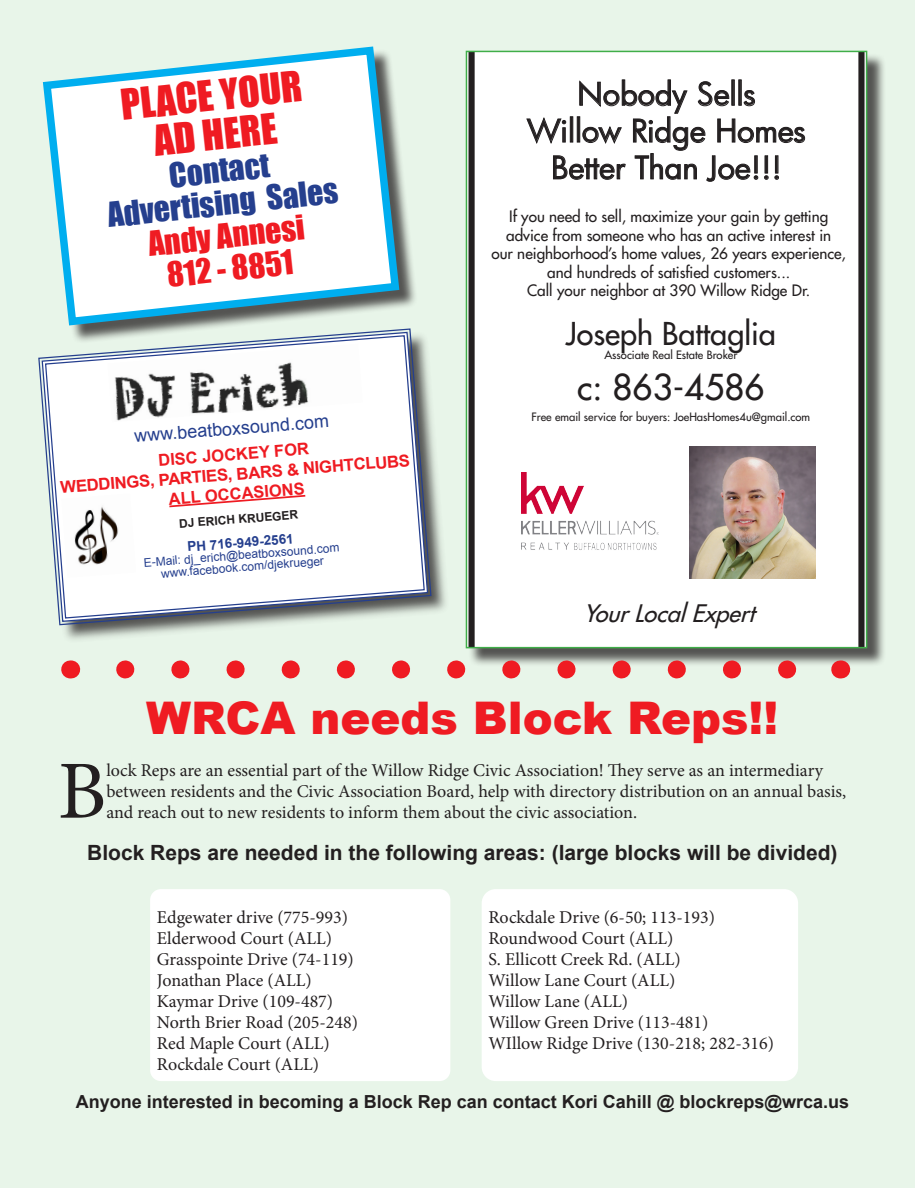
<style>
.page{position:relative;width:918px;height:1188px;background:#fff}
.page>*{position:absolute;margin:0;border:0;box-sizing:border-box;transform-origin:0 0}
.t1{font:82.65px "Minion Pro";color:#231f20}
.t2{font:900 45px "Arial";color:#ef1b22}
.t3{font:39px "Impact";color:#ef1b22}
.t4{font:500 34.8px "Futura Std";color:#231f20}
.t5{font:31.5px "Impact";color:#253f8e}
.t6{font:31.5px "Impact";color:#ef1b22}
.t7{font:30.6px/36.8px "Futura";color:#231f20;text-align:center}
.t8{font:500 30.6px "Futura Std";color:#231f20}
.t9{font:italic 500 23.55px "Futura Std";color:#231f20}
.t10{font:700 21px "Arial";color:#231f20}
.t11{font:18px/21px "Minion Pro";color:#231f20}
.t12{font:700 18px "Arial";color:#231f20}
.t13{font:18px "Arial";color:#253f8e}
.t14{font:700 16.5px "Arial";color:#ef1b22}
.t15{font:500 15.3px/18.5px "Futura Std";color:#231f20;text-align:center}
.t16{font:700 13.5px "Arial";color:#253f8e}
.t17{font:12px "Arial";color:#253f8e}
.t18{font:700 12px "Arial";color:#231f20}
.t19{font:500 11.25px "Futura Std";color:#231f20}
</style>
<div class="page">
<div style="left:0;top:0;width:914px;height:1188px;background:#e8f5e9"></div>
<div style="left:150px;top:889px;width:300px;height:192px;background:#fff;border-radius:11px"></div>
<div style="left:482px;top:889px;width:316px;height:192px;background:#fff;border-radius:14px"></div>
<div style="left:41px;top:331px;width:409px;height:313px;background:#231f20;opacity:.75"></div>
<svg style="left:38px;top:331px;width:394px;height:295px"></svg>
<svg style="left:41px;top:331px;width:388px;height:292px"></svg>
<svg style="left:44px;top:334px;width:381px;height:285px;background:#c0c6cd"></svg>
<img style="left:107px;top:344px;width:256px;height:64px">
<div style="left:55px;top:408px;width:365px;height:190px;background:#fff"></div>
<svg style="left:168px;top:494px;width:139px;height:14px;background:#fce3e4"></svg>
<img style="left:61px;top:493px;width:75px;height:85px">
<div style="left:46px;top:49px;width:372px;height:294px;background:#231f20;opacity:.75"></div>
<svg style="left:42px;top:46px;width:361px;height:284px;background:#ddedf0"></svg>
<div style="left:468px;top:53px;width:418px;height:614px;background:#231f20;opacity:.75"></div>
<div style="left:469px;top:54px;width:395px;height:591px;background:#fff"></div>
<svg style="left:526px;top:79px;width:280px;height:103px;background:#e2e1e2"></svg>
<img style="left:690px;top:447px;width:126px;height:131px">
<img style="left:522px;top:472px;width:137px;height:81px">
<div style="left:466px;top:51px;width:401px;height:597px;border:2px solid #40ae49"></div>
<svg style="left:125px;top:660px;width:688px;height:18px"></svg>
<svg style="left:70px;top:660px;width:1px;height:18px"></svg>
<svg style="left:840px;top:660px;width:1px;height:18px"></svg>
<p class="t3" style="left:118px;top:75px;width:183px;rotate:-6deg">PLACE YOUR</p>
<p class="t3" style="left:151px;top:111px;width:125px;rotate:-6deg">AD HERE</p>
<p class="t5" style="left:167px;top:151px;width:102px;rotate:-6deg">Contact</p>
<p class="t5" style="left:105px;top:191px;width:233px;rotate:-6deg">Advertising Sales</p>
<p class="t6" style="left:146px;top:219px;width:159px;rotate:-6deg">Andy Annesi</p>
<p class="t6" style="left:164px;top:251px;width:128px;rotate:-6deg">812 - 8851</p>
<p class="t13" style="left:134px;top:424px;width:197px;rotate:-4deg">www.beatboxsound.com</p>
<p class="t14" style="left:157px;top:450px;width:152px;rotate:-5deg">DISC JOCKEY FOR</p>
<p class="t14" style="left:60px;top:475px;width:352px;rotate:-4deg">WEDDINGS, PARTIES, BARS &amp; NIGHTCLUBS</p>
<p class="t14" style="left:168px;top:489px;width:138px;rotate:-5deg">ALL OCCASIONS</p>
<p class="t18" style="left:179px;top:516px;width:121px;rotate:-5deg">DJ ERICH KRUEGER</p>
<p class="t16" style="left:187px;top:537px;width:108px;rotate:-4deg">PH 716-949-2561</p>
<p class="t17" style="left:143px;top:556px;width:198px;rotate:-5deg">E-Mail: dj_erich@beatboxsound.com</p>
<p class="t17" style="left:160px;top:566px;width:165px;rotate:-5deg">www.facebook.com/djekrueger</p>
<p class="t7" style="left:527px;top:75px;width:280px">Nobody Sells<br>Willow Ridge Homes<br>Better Than Joe!!!</p>
<p class="t15" style="left:491px;top:208px;width:356px">If you need to sell, maximize your gain by getting advice from someone who has an active interest in<br>our neighborhood’s home values, 26 years experience, and hundreds of satisfied customers...<br>Call your neighbor at 390 Willow Ridge Dr.</p>
<p class="t8" style="left:566px;top:315px;width:212px">Joseph Battaglia</p>
<p class="t19" style="left:604px;top:348px;width:134px">Associate Real Estate Broker</p>
<p class="t4" style="left:577px;top:366px;width:189px">c: 863-4586</p>
<p class="t19" style="left:532px;top:410px;width:280px">Free email service for buyers: JoeHasHomes4u@gmail.com</p>
<p class="t9" style="left:583px;top:599px;width:180px">YourLocalExpert</p>
<p class="t2" style="left:146px;top:685px;width:634px">WRCA needs Block Reps!!</p>
<p class="t1" style="left:58px;top:736px;width:50px">B</p>
<p class="t11" style="left:106px;top:760px;width:741px">lock Reps are an essential part of the Willow Ridge Civic Association! They serve as an intermediary between residents and the Civic Association Board, help with directory distribution on an annual basis, and reach out to new residents to inform them about the civic association.</p>
<p class="t10" style="left:87px;top:838px;width:752px">Block Reps are needed in the following areas: (large blocks will be divided)</p>
<p class="t11" style="left:157px;top:907px;width:193px">Edgewater drive (775-993)</p>
<p class="t11" style="left:157px;top:928px;width:177px">Elderwood Court (ALL)</p>
<p class="t11" style="left:157px;top:949px;width:198px">Grasspointe Drive (74-119)</p>
<p class="t11" style="left:157px;top:970px;width:156px">Jonathan Place (ALL)</p>
<p class="t11" style="left:157px;top:991px;width:178px">Kaymar Drive (109-487)</p>
<p class="t11" style="left:157px;top:1012px;width:203px">North Brier Road (205-248)</p>
<p class="t11" style="left:157px;top:1033px;width:174px">Red Maple Court (ALL)</p>
<p class="t11" style="left:157px;top:1054px;width:164px">Rockdale Court (ALL)</p>
<p class="t11" style="left:488px;top:907px;width:228px">Rockdale Drive (6-50; 113-193)</p>
<p class="t11" style="left:488px;top:928px;width:186px">Roundwood Court (ALL)</p>
<p class="t11" style="left:488px;top:949px;width:194px">S. Ellicott Creek Rd. (ALL)</p>
<p class="t11" style="left:488px;top:970px;width:188px">Willow Lane Court (ALL)</p>
<p class="t11" style="left:488px;top:991px;width:141px">Willow Lane (ALL)</p>
<p class="t11" style="left:488px;top:1012px;width:222px">Willow Green Drive (113-481)</p>
<p class="t11" style="left:488px;top:1033px;width:287px">WIllow Ridge Drive (130-218; 282-316)</p>
<p class="t12" style="left:76px;top:1089px;width:775px">Anyone interested in becoming a Block Rep can contact Kori Cahill @ blockreps@wrca.us</p>
</div>
